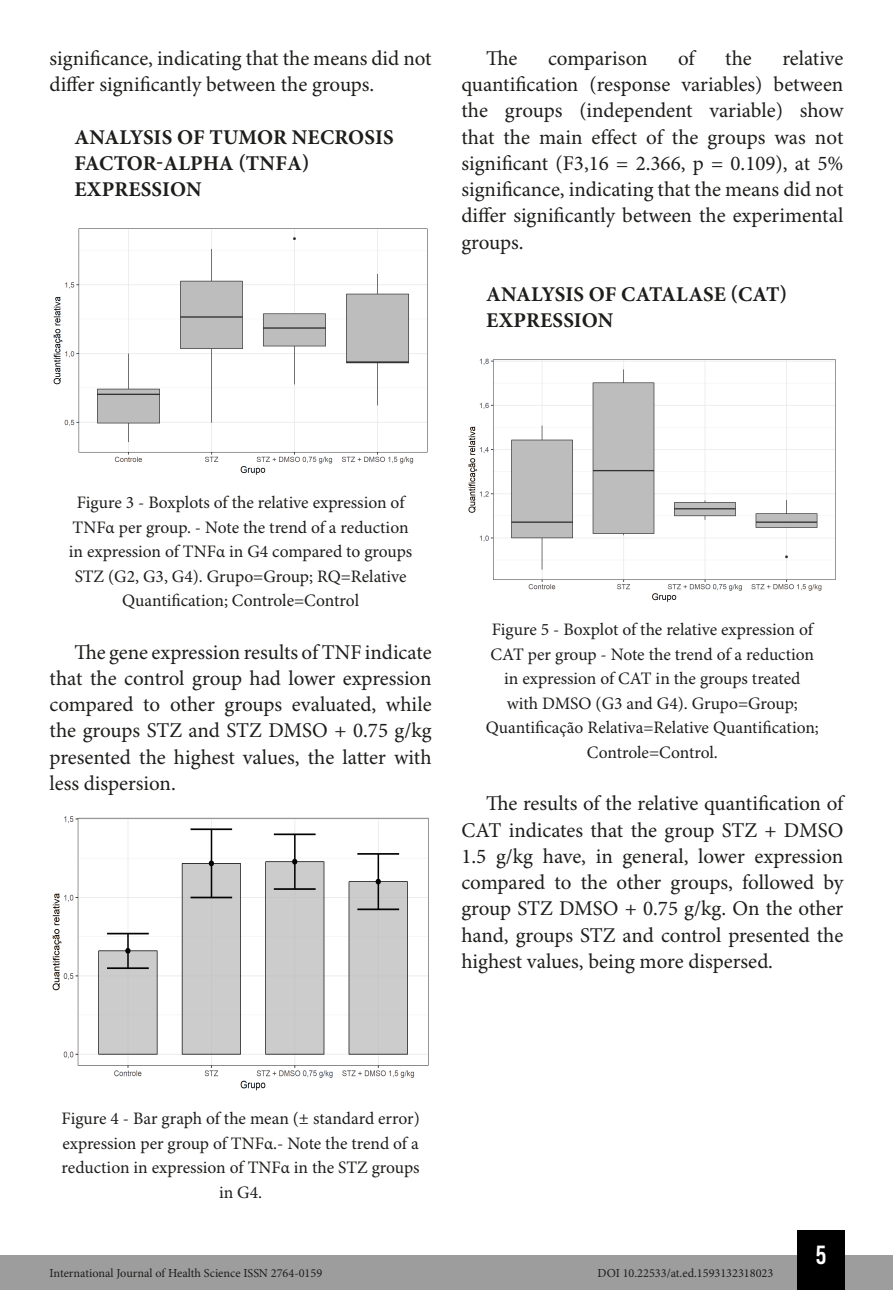
<style>
.page{position:relative;width:893px;height:1290px;background:#fff}
.page>*{position:absolute;margin:0;border:0;box-sizing:border-box;transform-origin:0 0}
.t1{font:26.25px "Bebas Kai";color:#fff}
.t2{font:21px/26.2px "Minion Pro";color:#1d1d1b;text-align:justify}
.t3{font:700 21px/26.2px "Minion Pro";letter-spacing:.005em;color:#1d1d1b}
.t4{font:17.5px/24.5px "Minion Pro";color:#1d1d1b;text-align:center}
.t5{font:12.25px "Minion Pro";color:#1d1d1b}
</style>
<div class="page">
<div style="left:0;top:1255px;width:893px;height:35px;background:#9d9d9d"></div>
<div style="left:797px;top:1230px;width:48px;height:60px;background:#000"></div>
<img style="left:53px;top:228px;width:375px;height:247px">
<img style="left:52px;top:816px;width:377px;height:275px">
<img style="left:468px;top:358px;width:368px;height:244px">
<p class="t2" style="left:50px;top:46px;width:384px">significance, indicating that the means did not differ significantly between the groups.</p>
<p class="t3" style="left:75px;top:124px;width:321px">ANALYSIS OF TUMOR NECROSIS<br>FACTOR-ALPHA (TNFΑ)<br>EXPRESSION</p>
<p class="t2" style="left:486px;top:46px;width:33px">The</p>
<p class="t2" style="left:548px;top:46px;width:101px">comparison</p>
<p class="t2" style="left:678px;top:46px;width:18px">of</p>
<p class="t2" style="left:725px;top:46px;width:28px">the</p>
<p class="t2" style="left:461px;top:46px;width:384px;text-indent:321px">relative quantification (response variables) between the groups (independent variable) show that the main effect of the groups was not significant (F3,16 = 2.366, p = 0.109), at 5% significance, indicating that the means did not differ significantly between the experimental groups.</p>
<p class="t3" style="left:486px;top:281px;width:302px">ANALYSIS OF CATALASE (CAT)<br>EXPRESSION</p>
<p class="t4" style="left:69px;top:491px;width:345px">Figure 3 - Boxplots of the relative expression of TNFα per group. - Note the trend of a reduction in expression of TNFα in G4 compared to groups STZ (G2, G3, G4). Grupo=Group; RQ=Relative Quantification; Controle=Control</p>
<p class="t2" style="left:50px;top:640px;width:383px;text-indent:25px">The gene expression results of TNF indicate that the control group had lower expression compared to other groups evaluated, while the groups STZ and STZ DMSO + 0.75 g/kg presented the highest values, the latter with less dispersion.</p>
<p class="t4" style="left:486px;top:618px;width:335px">Figure 5 - Boxplot of the relative expression of CAT per group - Note the trend of a reduction in expression of CAT in the groups treated<br>with DMSO (G3 and G4). Grupo=Group; Quantificação Relativa=Relative Quantification; Controle=Control.</p>
<p class="t2" style="left:461px;top:791px;width:384px;text-indent:25px">The results of the relative quantification of CAT indicates that the group STZ + DMSO 1.5 g/kg have, in general, lower expression compared to the other groups, followed by group STZ DMSO + 0.75 g/kg. On the other hand, groups STZ and control presented the highest values, being more dispersed.</p>
<p class="t4" style="left:61px;top:1107px;width:360px">Figure 4 - Bar graph of the mean (± standard error) expression per group of TNFα.- Note the trend of a reduction in expression of TNFα in the STZ groups in G4.</p>
<p class="t1" style="left:816px;top:1241px;width:12px">5</p>
<p class="t5" style="left:50px;top:1266px;width:274px">International Journal of Health Science ISSN 2764-0159</p>
<p class="t5" style="left:597px;top:1266px;width:177px">DOI 10.22533/at.ed.1593132318023</p>
</div>
